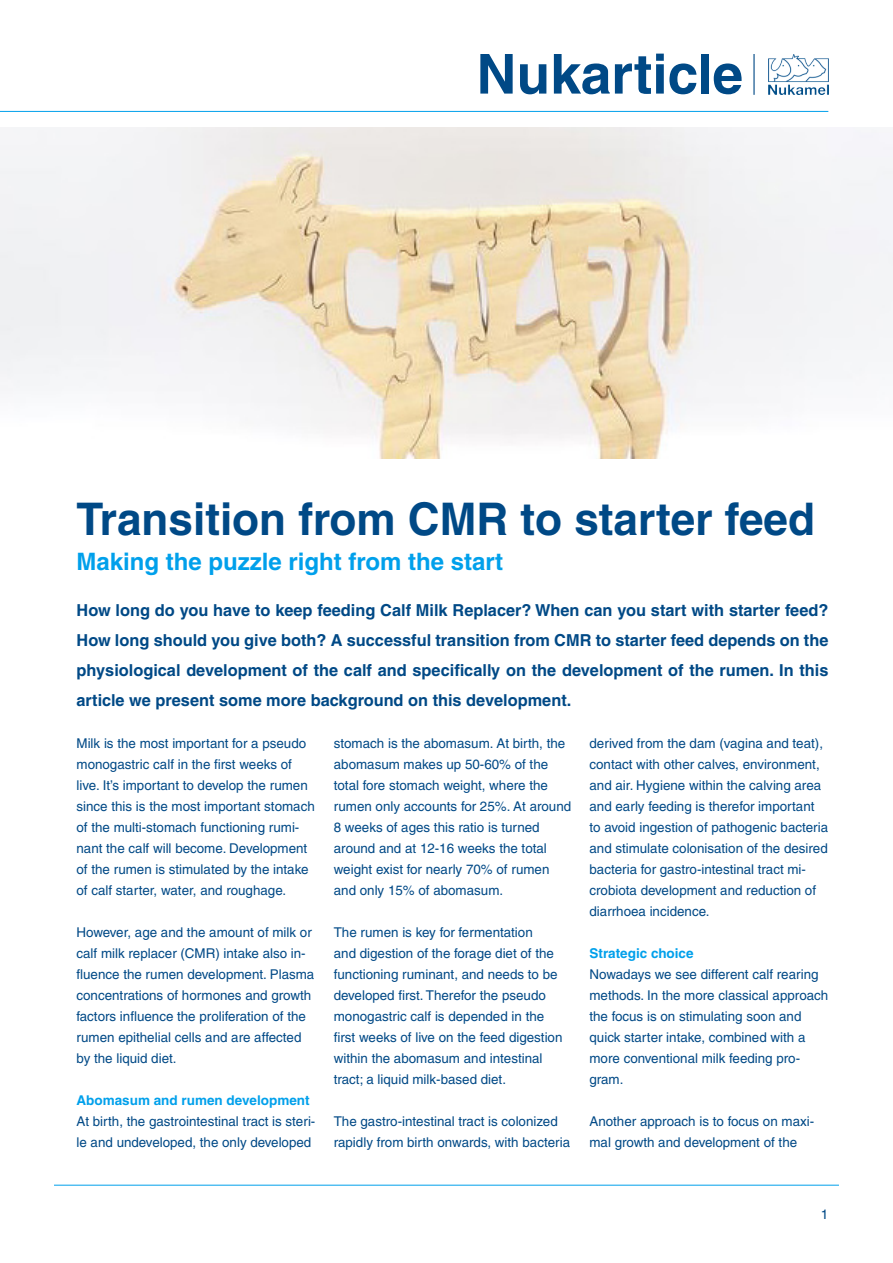
<style>
.page{position:relative;width:893px;height:1263px;background:#fff}
.page>*{position:absolute;margin:0;border:0;box-sizing:border-box;transform-origin:0 0}
.t1{font:700 55.2px "Helvetica LT Pro";color:#004986}
.t2{font:700 45px "Helvetica LT Pro";color:#004986}
.t3{font:700 24px "Helvetica LT Pro";color:#00a0eb}
.t4{font:700 16.5px/30px "Helvetica LT Pro";color:#004986;text-align:justify}
.Body{font:13.5px/21px "Helvetica LT Pro";color:#004986}
.t5{font:700 13.5px "Helvetica LT Pro";color:#00a0eb}
</style>
<div class="page">
<img style="left:0;top:127px;width:893px;height:331px">
<img style="left:769px;top:54px;width:59px;height:41px">
<hr style="left:753px;top:54px;width:2px;height:41px;background:#004986">
<hr style="left:0;top:111px;width:828px;height:1px;background:#00a0eb">
<hr style="left:54px;top:1185px;width:785px;height:1px;background:#00a0eb">
<p class="t1" style="left:477px;top:40px;width:268px">Nukarticle</p>
<p class="t2" style="left:77px;top:491px;width:740px">Transition from CMR to starter feed</p>
<p class="t3" style="left:77px;top:547px;width:428px">Making the puzzle right from the start</p>
<p class="t4" style="left:77px;top:595px;width:753px">How long do you have to keep feeding Calf Milk Replacer? When can you start with starter feed?<br>How long should you give both? A successful transition from CMR to starter feed depends on the physiological development of the calf and specifically on the development of the rumen. In this article we present some more background on this development.</p>
<p class="Body" style="left:77px;top:732px;width:240px">Milk is the most important for a pseudo monogastric calf in the first weeks of live. It’s important to develop the rumen since this is the most important stomach of the multi-stomach functioning rumi&shy;nant the calf will become. Development of the rumen is stimulated by the intake of calf starter, water, and roughage.</p>
<p class="Body" style="left:77px;top:921px;width:239px">However, age and the amount of milk or calf milk replacer (CMR) intake also in&shy;fluence the rumen development. Plasma concentrations of hormones and growth factors influence the proliferation of the rumen epithelial cells and are affected by the liquid diet.</p>
<p class="t5" style="left:77px;top:1092px;width:235px">Abomasum and rumen development</p>
<p class="Body" style="left:77px;top:1111px;width:240px">At birth, the gastrointestinal tract is steri&shy;le and undeveloped, the only developed</p>
<p class="Body" style="left:589px;top:732px;width:240px">derived from the dam (vagina and teat), contact with other calves, environment, and air. Hygiene within the calving area and early feeding is therefor important to avoid ingestion of pathogenic bacteria and stimulate colonisation of the desired bacteria for gastro-intestinal tract mi&shy;crobiota development and reduction of diarrhoea incidence.</p>
<p class="t5" style="left:589px;top:945px;width:106px">Strategic choice</p>
<p class="Body" style="left:589px;top:964px;width:240px">Nowadays we see different calf rearing methods. In the more classical approach the focus is on stimulating soon and quick starter intake, combined with a more conventional milk feeding pro&shy;gram.</p>
<p class="Body" style="left:589px;top:1111px;width:226px">Another approach is to focus on maxi&shy;mal growth and development of the</p>
<p class="Body" style="left:334px;top:732px;width:239px">stomach is the abomasum. At birth, the abomasum makes up 50-60% of the total fore stomach weight, where the rumen only accounts for 25%. At around 8 weeks of ages this ratio is turned around and at 12-16 weeks the total weight exist for nearly 70% of rumen and only 15% of abomasum.</p>
<p class="Body" style="left:334px;top:921px;width:230px">The rumen is key for fermentation<br>and digestion of the forage diet of the functioning ruminant, and needs to be developed first. Therefor the pseudo monogastric calf is depended in the first weeks of live on the feed digestion within the abomasum and intestinal tract; a liquid milk-based diet.</p>
<p class="Body" style="left:334px;top:1110px;width:238px">The gastro-intestinal tract is colonized rapidly from birth onwards, with bacteria</p>
<p class="Body" style="left:821px;top:1203px;width:9px">1</p>
</div>
